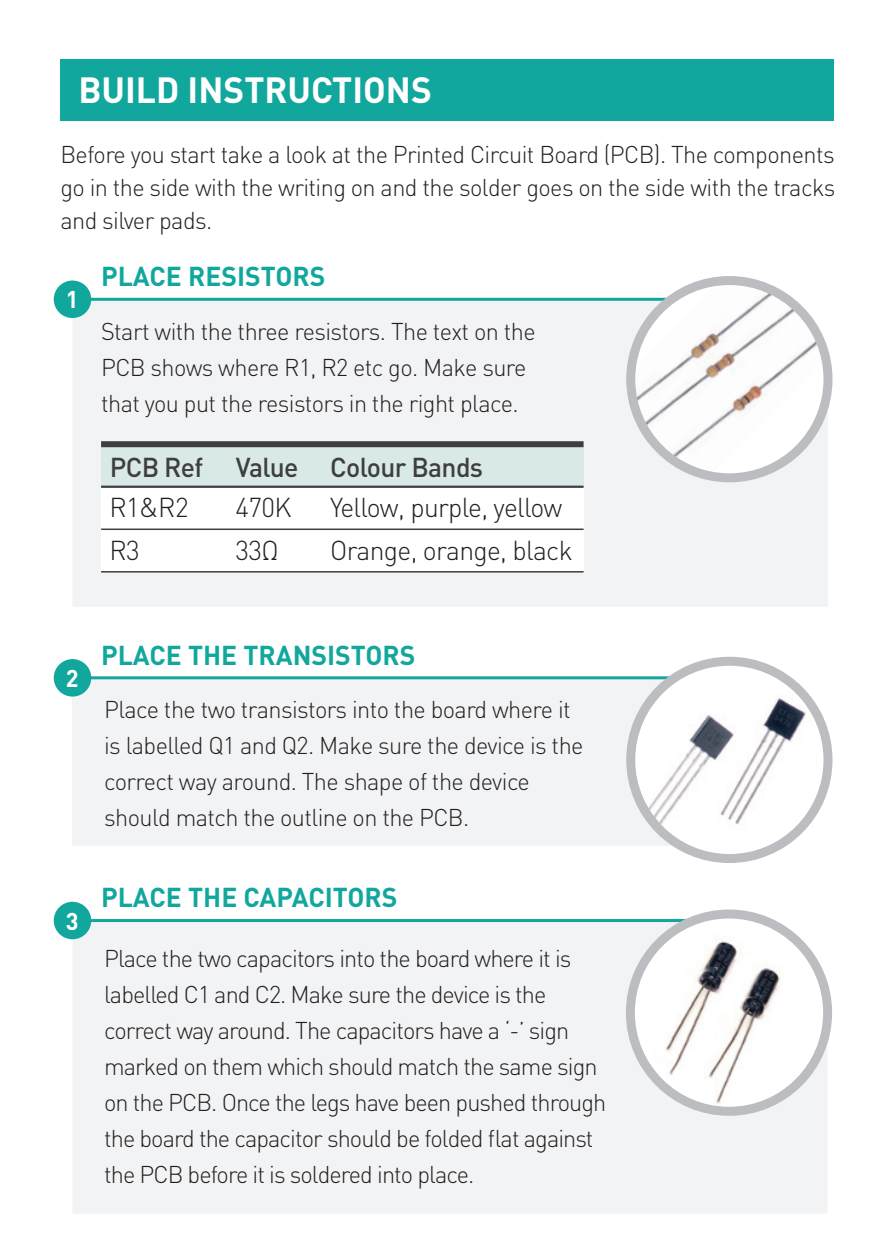
<style>
.page{position:relative;width:893px;height:1259px;background:#fff}
.page>*{position:absolute;margin:0;border:0;box-sizing:border-box;transform-origin:0 0}
.t1{font:700 36px "DIN Pro";color:#fff}
.t2{font:300 27px/42.6px "DIN Pro";letter-spacing:-.025em;color:#231f20}
.t3{font:700 27px "DIN Pro";color:#12a79d}
.t4{font:500 27px "DIN Pro";letter-spacing:-.025em;color:#3e3e3f}
.t5{font:300 24px/36px "DIN Pro";letter-spacing:-.04em;color:#231f20}
.t6{font:700 24px "DIN Pro";color:#fff}
</style>
<div class="page">
<div style="left:60px;top:60px;width:773px;height:61px;background:#12a79d"></div>
<div style="left:72px;top:301px;width:756px;height:306px;background:#f2f3f4"></div>
<div style="left:101px;top:487px;width:483px;height:85px;background:#fff"></div>
<hr style="left:88px;top:298px;width:689px;height:3px;background:#12a79d">
<div style="left:54px;top:280px;width:37px;height:38px;background:#12a79d;border-radius:50%"></div>
<div style="left:101px;top:444px;width:483px;height:43px;background:#d9e9e7"></div>
<div style="left:101px;top:441px;width:483px;height:6px;background:#3e3e3f"></div>
<hr style="left:101px;top:485px;width:483px;height:3px;background:#3e3e3f">
<hr style="left:101px;top:528px;width:483px;height:2px;background:#3e3e3f">
<hr style="left:101px;top:571px;width:483px;height:1px;background:#3e3e3f">
<img style="left:631px;top:280px;width:195px;height:196px">
<div style="left:626px;top:276px;width:206px;height:206px;border:9px solid #bcbdc0;border-radius:50%"></div>
<div style="left:72px;top:678px;width:639px;height:167px;background:#f2f3f4"></div>
<hr style="left:86px;top:676px;width:625px;height:3px;background:#12a79d">
<div style="left:54px;top:659px;width:37px;height:37px;background:#12a79d;border-radius:50%"></div>
<svg style="left:631px;top:661px;width:197px;height:197px"></svg>
<img style="left:631px;top:686px;width:189px;height:163px">
<div style="left:626px;top:657px;width:206px;height:206px;border:9px solid #bcbdc0;border-radius:50%"></div>
<div style="left:72px;top:920px;width:755px;height:293px;background:#f2f3f4"></div>
<hr style="left:86px;top:919px;width:663px;height:3px;background:#12a79d">
<div style="left:54px;top:901px;width:37px;height:38px;background:#12a79d;border-radius:50%"></div>
<svg style="left:630px;top:914px;width:198px;height:197px"></svg>
<img style="left:630px;top:926px;width:177px;height:185px">
<div style="left:626px;top:909px;width:206px;height:206px;border:9px solid #bcbdc0;border-radius:50%"></div>
<h1 class="t1" style="left:78px;top:66px;width:355px">BUILD INSTRUCTIONS</h1>
<p class="t5" style="left:60px;top:137px;width:776px;line-height:33px;text-align:justify">Before you start take a look at the Printed Circuit Board (PCB). The components go in the side with the writing on and the solder goes on the side with the tracks and silver pads.</p>
<p class="t6" style="left:66px;top:283px;width:14px">1</p>
<p class="t3" style="left:101px;top:258px;width:226px">PLACE RESISTORS</p>
<p class="t5" style="left:101px;top:312px;width:436px">Start with the three resistors. The text on the<br>PCB shows where R1, R2 etc go. Make sure that you put the resistors in the right place.</p>
<p class="t4" style="left:110px;top:449px;width:95px">PCB Ref</p>
<p class="t2" style="left:110px;top:485px;width:81px">R1&amp;R2<br>R3</p>
<p class="t4" style="left:236px;top:449px;width:64px">Value</p>
<p class="t2" style="left:236px;top:485px;width:57px">470K<br>33Ω</p>
<p class="t4" style="left:330px;top:449px;width:154px">Colour Bands</p>
<p class="t2" style="left:330px;top:485px;width:244px">Yellow, purple, yellow<br>Orange, orange, black</p>
<p class="t6" style="left:66px;top:662px;width:14px">2</p>
<p class="t6" style="left:66px;top:904px;width:14px">3</p>
<p class="t3" style="left:101px;top:636px;width:316px">PLACE THE TRANSISTORS</p>
<p class="t5" style="left:104px;top:690px;width:481px">Place the two transistors into the board where it is labelled Q1 and Q2. Make sure the device is the correct way around. The shape of the device should match the outline on the PCB.</p>
<p class="t3" style="left:101px;top:879px;width:298px">PLACE THE CAPACITORS</p>
<p class="t5" style="left:104px;top:939px;width:504px">Place the two capacitors into the board where it is labelled C1 and C2. Make sure the device is the correct way around. The capacitors have a ‘-’ sign marked on them which should match the same sign on the PCB. Once the legs have been pushed through the board the capacitor should be folded flat against the PCB before it is soldered into place.</p>
</div>
